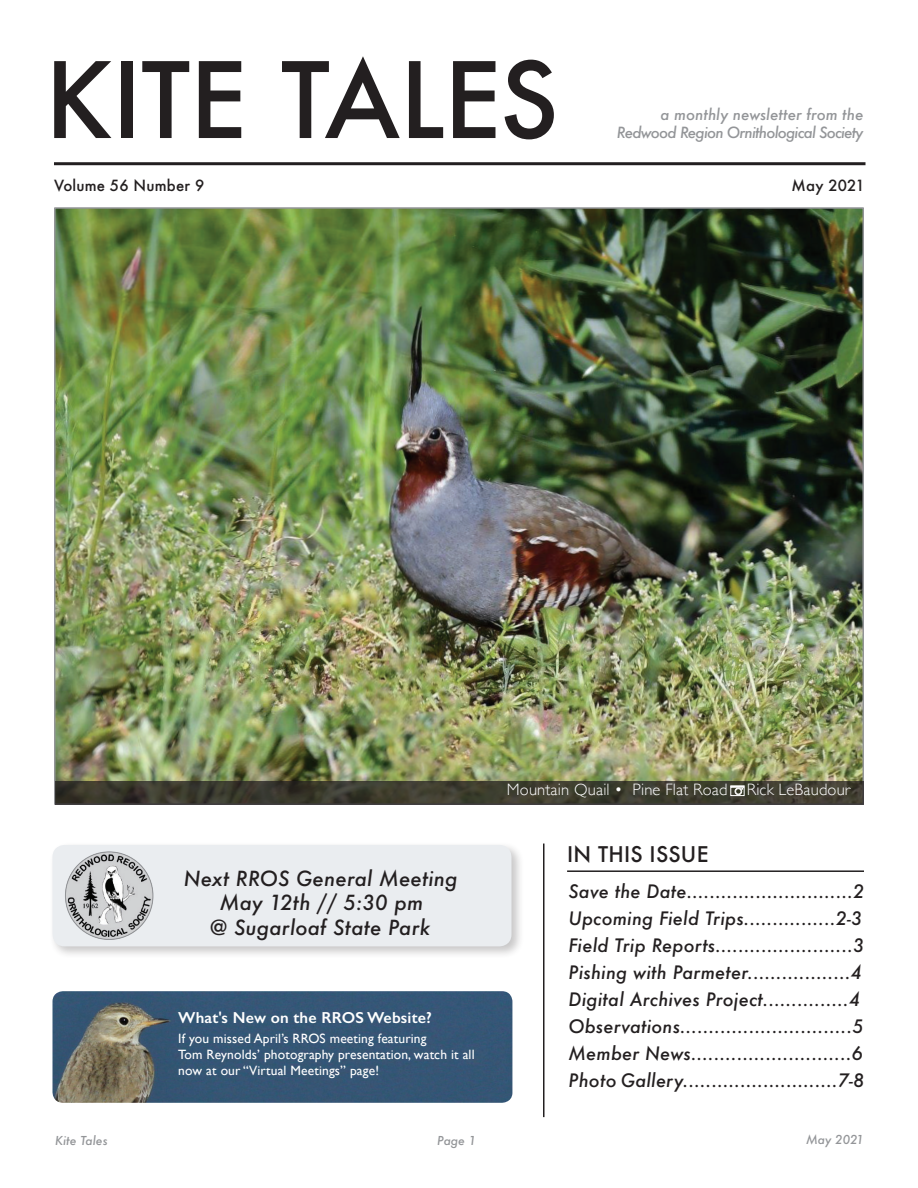
<style>
.page{position:relative;width:918px;height:1188px;background:#fff}
.page>*{position:absolute;margin:0;border:0;box-sizing:border-box;transform-origin:0 0}
.t1{font:500 102px "Futura";letter-spacing:-.01em;color:#231f20}
.t2{font:500 21px "Futura";letter-spacing:.01em;color:#231f20}
.t3{font:italic 500 20.25px/24.3px "Futura";letter-spacing:.01em;color:#231f20;text-align:center}
.t4{font:italic 500 18px/27px "Futura";letter-spacing:.01em;color:#231f20}
.t5{font:300 16.5px "Gill Sans";letter-spacing:.01em;color:#fff}
.t6{font:600 15.9px "Gill Sans";letter-spacing:.01em;color:#fff}
.t7{font:italic 500 15px/18px "Futura";letter-spacing:-.05em;color:#939598;text-align:right}
.t8{font:500 15px "Futura";letter-spacing:.01em;color:#231f20}
.t9{font:13.5px/16.2px "Gill Sans";letter-spacing:.01em;color:#fff}
.t10{font:italic 500 12px "Futura";color:#939598}
</style>
<div class="page">
<img style="left:57px;top:210px;width:804px;height:571px">
<hr style="left:54px;top:162px;width:812px;height:3px;background:#231f20">
<div style="left:49px;top:841px;width:475px;height:118px;background:#231f20;opacity:.25"></div>
<div style="left:54px;top:846px;width:456px;height:99px;background:#eaedf0;border-radius:10px"></div>
<div style="left:52px;top:845px;width:460px;height:101px;border:3px solid #eaedf0;border-radius:10px"></div>
<hr style="left:567px;top:870px;width:297px;height:2px;background:#231f20">
<hr style="left:543px;top:844px;width:1px;height:273px;background:#231f20">
<img style="left:52px;top:991px;width:460px;height:112px">
<img style="left:65px;top:852px;width:88px;height:87px;border-radius:44px">
<svg style="left:55px;top:781px;width:808px;height:24px;background:#3d3b30"></svg>
<div style="left:731px;top:787px;width:13px;height:9px;border:1px solid #fff"></div>
<div style="left:735px;top:788px;width:7px;height:7px;border:1px solid #fff;border-radius:50%"></div>
<svg style="left:731px;top:786px;width:13px;height:8px"></svg>
<h1 class="t1" style="left:45px;top:30px;width:515px">KITE TALES</h1>
<p class="t7" style="left:617px;top:105px;width:248px">a monthly newsletter from the<br>Redwood Region Ornithological Society</p>
<p class="t8" style="left:54px;top:175px;width:152px">Volume 56 Number 9</p>
<p class="t8" style="left:792px;top:175px;width:75px">May 2021</p>
<p class="t5" style="left:507px;top:777px;width:345px">Mountain Quail • Pine Flat Road Rick LeBaudour</p>
<p class="t3" style="left:184px;top:866px;width:275px">Next RROS General Meeting<br>May 12th // 5:30 pm<br>@ Sugarloaf State Park</p>
<p class="t6" style="left:178px;top:1008px;width:255px">What's New on the RROS Website?</p>
<p class="t9" style="left:178px;top:1030px;width:298px">If you missed April’s RROS meeting featuring<br>Tom Reynolds’ photography presentation, watch it all now at our “Virtual Meetings” page!</p>
<p class="t2" style="left:567px;top:840px;width:143px">IN THIS ISSUE</p>
<p class="t4" style="left:569px;top:877px;width:297px">Save the Date.............................2<br>Upcoming Field Trips................2-3<br>Field Trip Reports........................3<br>Pishing with Parmeter..................4<br>Digital Archives Project...............4<br>Observations..............................5<br>Member News............................6<br>Photo Gallery...........................7-8</p>
<p class="t10" style="left:55px;top:1132px;width:54px">Kite Tales</p>
<p class="t10" style="left:437px;top:1132px;width:40px">Page 1</p>
<p class="t10" style="left:806px;top:1131px;width:59px">May 2021</p>
</div>
